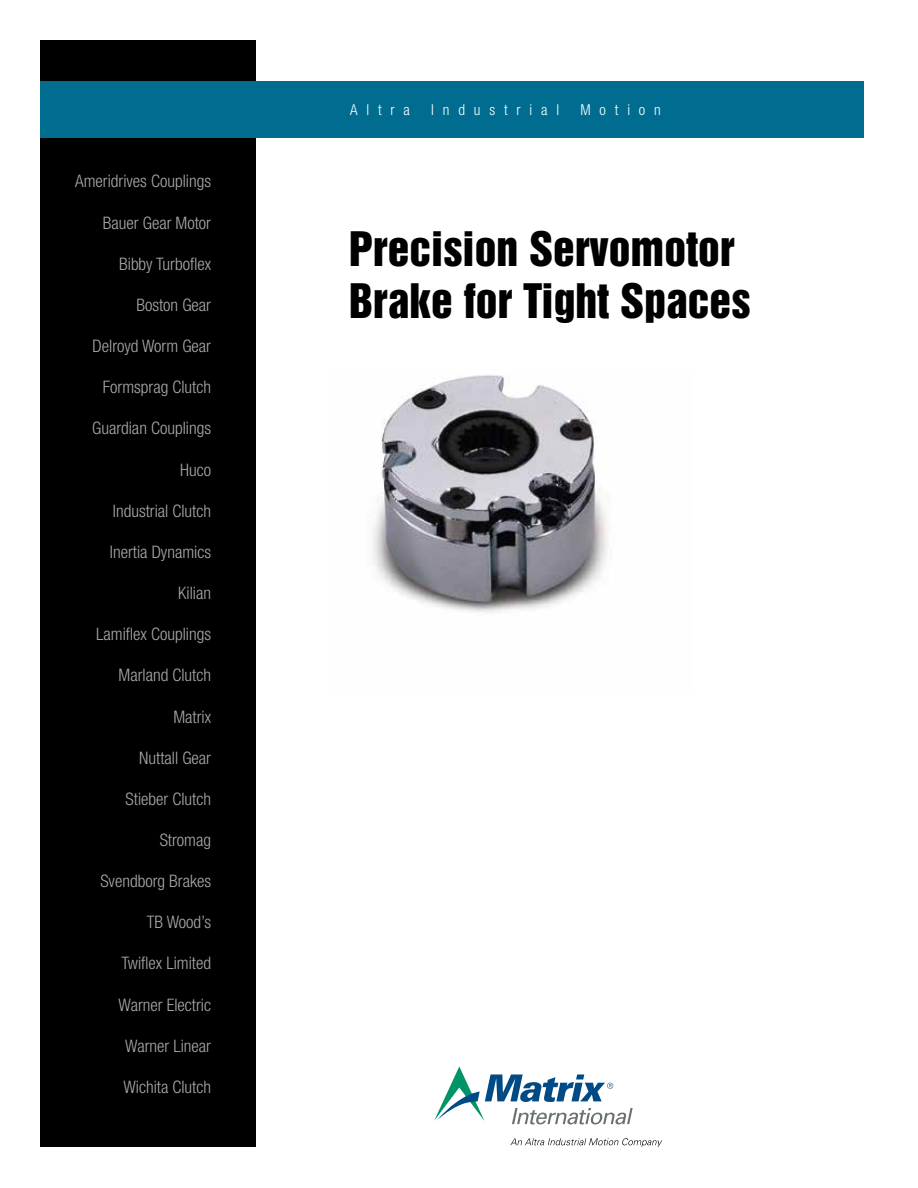
<style>
.page{position:relative;width:918px;height:1188px;background:#fff}
.page>*{position:absolute;margin:0;border:0;box-sizing:border-box;transform-origin:0 0}
.t1{font:43.5px/52.2px "Helvetica Inserat LT Std";color:#000}
.t2{font:300 condensed 17.25px "Helvetica Neue LT Std";color:#a7a9ac}
.t3{font:300 condensed 15px "Helvetica Neue LT Std";letter-spacing:.59em;color:#fff}
</style>
<div class="page">
<svg style="left:510px;top:1138px;width:152px;height:9px"></svg>
<svg style="left:434px;top:1066px;width:199px;height:58px"></svg>
<img style="left:372px;top:375px;width:235px;height:238px">
<div style="left:40px;top:40px;width:216px;height:1108px;background:#000"></div>
<div style="left:40px;top:81px;width:824px;height:57px;background:#006c8f"></div>
<p class="t2" style="left:75px;top:171px;width:137px">Ameridrives Couplings</p>
<p class="t2" style="left:103px;top:213px;width:110px">Bauer Gear Motor</p>
<p class="t2" style="left:119px;top:254px;width:93px">Bibby Turboflex</p>
<p class="t2" style="left:136px;top:295px;width:76px">Boston Gear</p>
<p class="t2" style="left:93px;top:336px;width:120px">Delroyd Worm Gear</p>
<p class="t2" style="left:103px;top:377px;width:110px">Formsprag Clutch</p>
<p class="t2" style="left:92px;top:418px;width:121px">Guardian Couplings</p>
<p class="t2" style="left:180px;top:460px;width:32px">Huco</p>
<p class="t2" style="left:113px;top:501px;width:100px">Industrial Clutch</p>
<p class="t2" style="left:110px;top:542px;width:103px">Inertia Dynamics</p>
<p class="t2" style="left:178px;top:583px;width:34px">Kilian</p>
<p class="t2" style="left:96px;top:624px;width:116px">Lamiflex Couplings</p>
<p class="t2" style="left:119px;top:665px;width:94px">Marland Clutch</p>
<p class="t2" style="left:173px;top:707px;width:39px">Matrix</p>
<p class="t2" style="left:139px;top:748px;width:73px">Nuttall Gear</p>
<p class="t2" style="left:126px;top:789px;width:87px">Stieber Clutch</p>
<p class="t2" style="left:160px;top:830px;width:53px">Stromag</p>
<p class="t2" style="left:100px;top:871px;width:112px">Svendborg Brakes</p>
<p class="t2" style="left:147px;top:912px;width:66px">TB Wood’s</p>
<p class="t2" style="left:121px;top:953px;width:91px">Twiflex Limited</p>
<p class="t2" style="left:119px;top:995px;width:94px">Warner Electric</p>
<p class="t2" style="left:125px;top:1036px;width:87px">Warner Linear</p>
<p class="t2" style="left:123px;top:1077px;width:89px">Wichita Clutch</p>
<p class="t3" style="left:350px;top:101px;width:61px">Altra</p>
<p class="t3" style="left:431px;top:101px;width:129px">Industrial</p>
<p class="t3" style="left:581px;top:101px;width:82px">Motion</p>
<h1 class="t1" style="left:349px;top:224px;width:403px">Precision Servomotor<br>Brake for Tight Spaces</h1>
</div>
